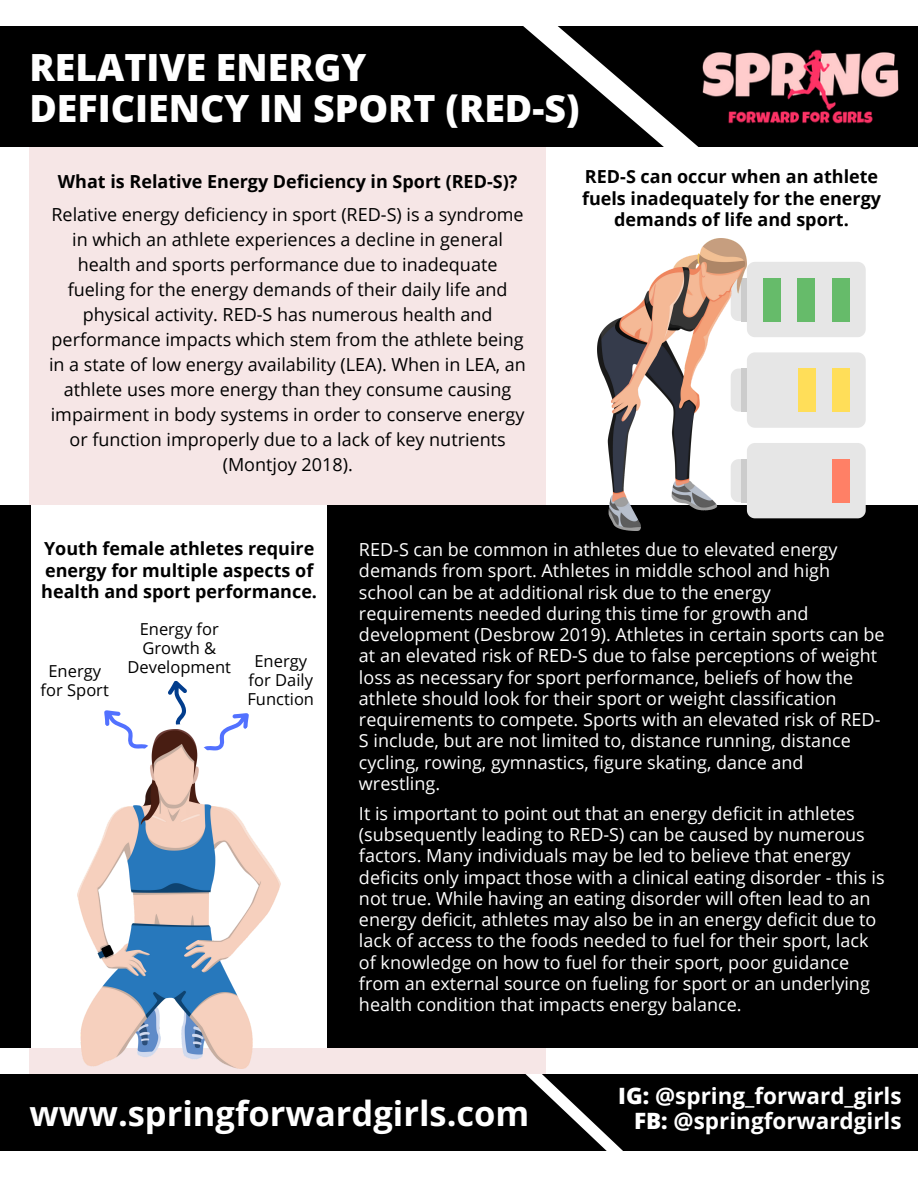
<style>
.page{position:relative;width:918px;height:1188px;background:#fff}
.page>*{position:absolute;margin:0;border:0;box-sizing:border-box;transform-origin:0 0}
.t1{font:800 37.5px/40.5px "Open Sans";color:#fff}
.t2{font:700 34.5px "Open Sans";color:#fff}
.t3{font:700 22.5px/24.8px "Open Sans";color:#fff;text-align:right}
.t4{font:18px/21.3px "Open Sans";color:#fff}
.t5{font:18px/25px "Open Sans";color:#000;text-align:center}
.t6{font:700 18px/21.3px "Open Sans";color:#000}
.t7{font:16.5px/19.2px "Open Sans";color:#000;text-align:center}
.s1{font-weight:800}
</style>
<div class="page">
<div style="left:29px;top:143px;width:517px;height:946px;background:#f6e6e6"></div>
<div style="left:0;top:27px;width:918px;height:120px;background:#000"></div>
<img style="left:727px;top:49px;width:172px;height:75px">
<div style="left:0;top:1074px;width:918px;height:77px;background:#000"></div>
<svg style="left:525px;top:1074px;width:98px;height:77px"></svg>
<svg style="left:488px;top:26px;width:239px;height:121px"></svg>
<div style="left:0;top:506px;width:918px;height:542px;background:#000"></div>
<div style="left:31px;top:506px;width:296px;height:542px;background:#fff"></div>
<img style="left:78px;top:730px;width:202px;height:338px">
<svg style="left:202px;top:713px;width:53px;height:47px"></svg>
<svg style="left:98px;top:710px;width:51px;height:49px"></svg>
<svg style="left:168px;top:681px;width:19px;height:44px"></svg>
<div style="left:746px;top:262px;width:120px;height:75px;background:#e6e6e6"></div>
<div style="left:832px;top:278px;width:18px;height:43px;background:#66bb6a"></div>
<div style="left:798px;top:278px;width:17px;height:43px;background:#66bb6a"></div>
<div style="left:763px;top:278px;width:17px;height:43px;background:#66bb6a"></div>
<div style="left:742px;top:278px;width:5px;height:43px;background:#ccc"></div>
<div style="left:746px;top:443px;width:120px;height:75px;background:#e6e6e6"></div>
<div style="left:832px;top:459px;width:18px;height:43px;background:#ff8066"></div>
<div style="left:742px;top:459px;width:5px;height:43px;background:#ccc"></div>
<div style="left:746px;top:352px;width:120px;height:76px;background:#e6e6e6"></div>
<div style="left:742px;top:369px;width:5px;height:43px;background:#ccc"></div>
<div style="left:832px;top:368px;width:18px;height:44px;background:#ffde59"></div>
<div style="left:798px;top:368px;width:18px;height:44px;background:#ffde59"></div>
<img style="left:598px;top:238px;width:148px;height:293px">
<h1 class="t1" style="left:29px;top:46px;width:552px">RELATIVE ENERGY<br>DEFICIENCY IN SPORT (RED-S)</h1>
<p class="t6" style="left:58px;top:170px;width:461px">What is Relative Energy Deficiency in Sport (RED-S)?</p>
<p class="t5" style="left:49px;top:201px;width:478px">Relative energy deficiency in sport (RED-S) is a syndrome in which an athlete experiences a decline in general health and sports performance due to inadequate fueling for the energy demands of their daily life and physical activity. RED-S has numerous health and performance impacts which stem from the athlete being in a state of low energy availability (LEA). When in LEA, an athlete uses more energy than they consume causing impairment in body systems in order to conserve energy or function improperly due to a lack of key nutrients (Montjoy 2018).</p>
<p class="t6" style="left:582px;top:166px;width:301px;text-align:center">RED-S can occur when an athlete fuels inadequately for the energy demands of life and sport.</p>
<p class="t6" style="left:41px;top:538px;width:277px">Youth female athletes require energy for multiple aspects of health and sport performance.</p>
<p class="t7" style="left:140px;top:619px;width:81px;text-align:left">Energy for<br>Growth &amp;</p>
<p class="t7" style="left:48px;top:661px;width:54px">Energy</p>
<p class="t7" style="left:128px;top:657px;width:105px">Development</p>
<p class="t7" style="left:41px;top:680px;width:70px">for Sport</p>
<p class="t7" style="left:247px;top:651px;width:68px">Energy for Daily<br>Function</p>
<p class="t4" style="left:359px;top:538px;width:527px">RED-S can be common in athletes due to elevated energy demands from sport. Athletes in middle school and high school can be at additional risk due to the energy requirements needed during this time for growth and development (Desbrow 2019). Athletes in certain sports can be at an elevated risk of RED-S due to false perceptions of weight loss as necessary for sport performance, beliefs of how the athlete should look for their sport or weight classification requirements to compete. Sports with an elevated risk of RED-S include, but are not limited to, distance running, distance cycling, rowing, gymnastics, figure skating, dance and wrestling.</p>
<p class="t4" style="left:359px;top:802px;width:527px">It is important to point out that an energy deficit in athletes (subsequently leading to RED-S) can be caused by numerous factors. Many individuals may be led to believe that energy deficits only impact those with a clinical eating disorder - this is not true. While having an eating disorder will often lead to an energy deficit, athletes may also be in an energy deficit due to lack of access to the foods needed to fuel for their sport, lack of knowledge on how to fuel for their sport, poor guidance from an external source on fueling for sport or an underlying health condition that impacts energy balance.</p>
<h2 class="t2" style="left:29px;top:1089px;width:502px">www.springforwardgirls.com</h2>
<p class="t3" style="left:618px;top:1083px;width:285px"><span class="s1">IG:</span> @spring_forward_girls<br><span class="s1">FB:</span> @springforwardgirls</p>
</div>
